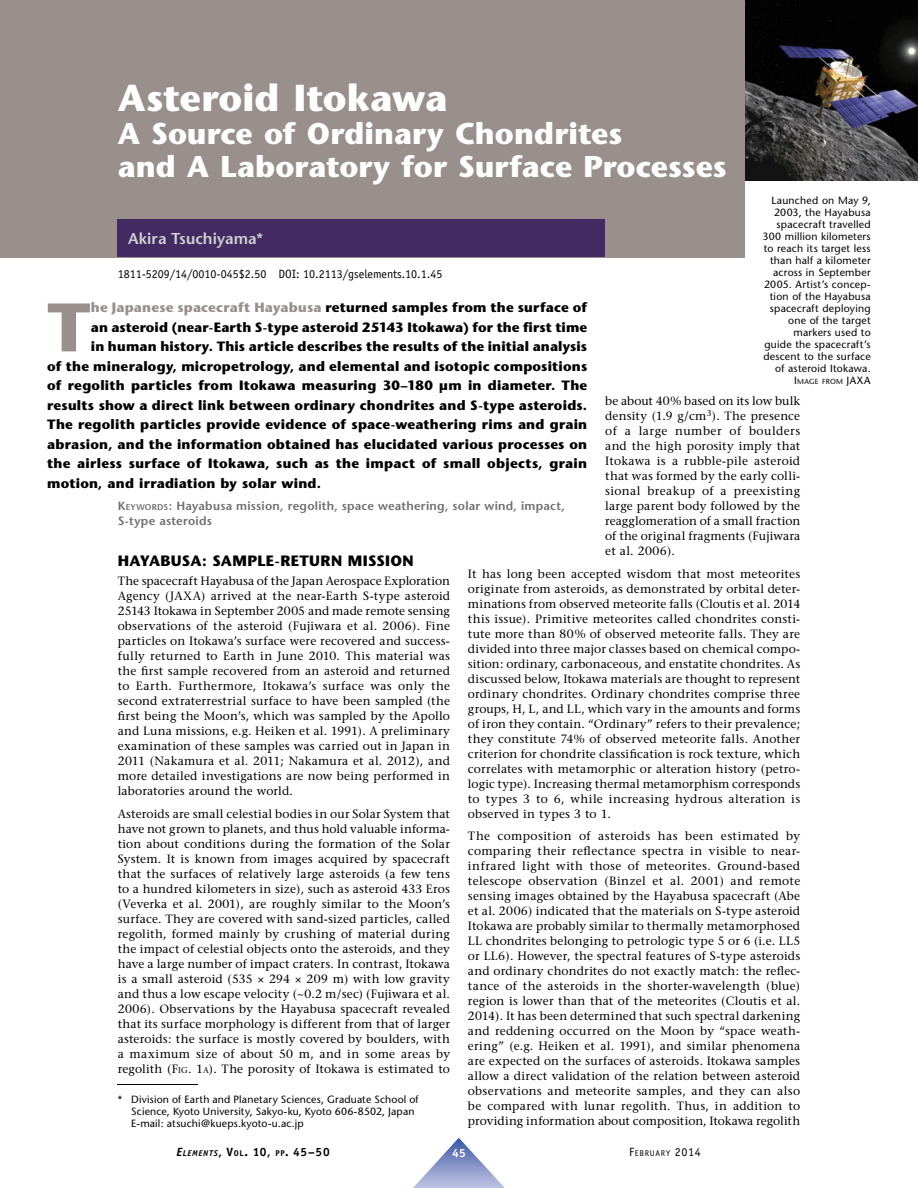
<style>
.page{position:relative;width:918px;height:1188px;background:#fff}
.page>*{position:absolute;margin:0;border:0;box-sizing:border-box;transform-origin:0 0}
.t1{font:700 68.4px "Stone Sans";color:#998f8c}
.t2{font:700 37.5px "Stone Sans";letter-spacing:-.005em;color:#fff}
.t3{font:700 30px/33px "Stone Sans";letter-spacing:.005em;color:#fff}
.t4{font:600 15.75px "Stone Sans";letter-spacing:.005em;color:#d0d1d3}
.t5{font:700 15px "Stone Sans";letter-spacing:.02em;color:#000}
.t6{font:700 13.5px "Stone Sans";letter-spacing:.015em;color:#000}
.t7{font:12px/15px "Stone Serif";letter-spacing:.015em;color:#000;text-align:justify}
.t8{font:600 12px/15px "Stone Sans";letter-spacing:.02em;color:#6d6e70}
.t9{font:12px "Officina Sans";color:#000}
.t10{font:700 12px "Officina Sans";color:#000}
.t11{font:700 12px "Officina Sans";color:#fff}
.t12{font:10.5px/12px "Stone Sans";letter-spacing:.02em;color:#000}
.t13{font:8.4px "Officina Sans";letter-spacing:.08em;color:#000}
.t14{font:7.35px "Stone Sans";letter-spacing:.035em;color:#000}
.s1{font-size:10.5px}
.s2{color:#998f8c}
.s3{font-size:8.4px}
.s4{font-style:italic}
.s5{font-style:italic;font-size:8.4px}
.s6{font-size:12px}
</style>
<div class="page">
<svg style="left:413px;top:1138px;width:92px;height:50px"></svg>
<img style="left:745px;top:0;width:173px;height:181px">
<div style="left:0;top:0;width:745px;height:257px;background:#998f8c"></div>
<div style="left:118px;top:220px;width:487px;height:37px;background:#442a62"></div>
<hr style="left:118px;top:1085px;width:80px;height:1px;background:#000">
<h2 class="t2" style="left:118px;top:84px;width:331px">Asteroid Itokawa</h2>
<h3 class="t3" style="left:118px;top:121px;width:611px">A Source of Ordinary Chondrites<br>and A Laboratory for Surface Processes</h3>
<p class="t12" style="left:762px;top:195px;width:110px;text-align:right">Launched on May 9,<br>2003, the Hayabusa spacecraft travelled<br>300 million kilometers to reach its target less than half a kilometer across in September<br>2005. Artist’s concep&shy;tion of the Hayabusa spacecraft deploying one of the target markers used to<br>guide the spacecraft’s descent to the surface of asteroid Itokawa.</p>
<p class="t14" style="left:794px;top:378px;width:78px"><span class="s1">I</span>MAGE FROM <span class="s1">JAXA</span></p>
<h3 class="t4" style="left:128px;top:233px;width:136px">Akira Tsuchiyama*</h3>
<p class="t9" style="left:118px;top:270px;width:326px">1811-5209/14/0010-045$2.50 DOI: 10.2113/gselements.10.1.45</p>
<h1 class="t1" style="left:47px;top:301px;width:45px">T</h1>
<p class="t6" style="left:91px;top:302px;width:498px"><span class="s2">he Japanese spacecraft Hayabusa</span> returned samples from the surface of</p>
<p class="t6" style="left:91px;top:322px;width:498px">an asteroid (near-Earth S-type asteroid 25143 Itokawa) for the first time</p>
<p class="t6" style="left:91px;top:341px;width:498px">in human history. This article describes the results of the initial analysis</p>
<p class="t6" style="left:47px;top:361px;width:542px">of the mineralogy, micropetrology, and elemental and isotopic compositions</p>
<p class="t6" style="left:47px;top:380px;width:542px">of regolith particles from Itokawa measuring 30–180 µm in diameter. The</p>
<p class="t6" style="left:47px;top:400px;width:541px">results show a direct link between ordinary chondrites and S-type asteroids.</p>
<p class="t6" style="left:47px;top:419px;width:542px">The regolith particles provide evidence of space-weathering rims and grain</p>
<p class="t6" style="left:47px;top:439px;width:541px">abrasion, and the information obtained has elucidated various processes on</p>
<p class="t6" style="left:47px;top:458px;width:541px">the airless surface of Itokawa, such as the impact of small objects, grain</p>
<p class="t6" style="left:47px;top:478px;width:275px">motion, and irradiation by solar wind.</p>
<p class="t8" style="left:118px;top:500px;width:449px">K<span class="s3">EYWORDS</span>: Hayabusa mission, regolith, space weathering, solar wind, impact,<br>S-type asteroids</p>
<p class="t7" style="left:605px;top:395px;width:197px">be about 40% based on its low bulk density (1.9 g/cm<sup>3</sup>). The presence of a large number of boulders and the high porosity imply that Itokawa is a rubble-pile asteroid that was formed by the early colli&shy;sional breakup of a preexisting large parent body followed by the reagglomeration of a small fraction of the original fragments (Fujiwara et al. 2006).</p>
<p class="t7" style="left:468px;top:567px;width:334px">It has long been accepted wisdom that most meteorites originate from asteroids, as demonstrated by orbital deter&shy;minations from observed meteorite falls (Cloutis et al. 2014 this issue). Primitive meteorites called chondrites consti&shy;tute more than 80% of observed meteorite falls. They are divided into three major classes based on chemical compo&shy;sition: ordinary, carbonaceous, and enstatite chondrites. As discussed below, Itokawa materials are thought to represent ordinary chondrites. Ordinary chondrites comprise three groups, H, L, and LL, which vary in the amounts and forms of iron they contain. “Ordinary” refers to their prevalence; they constitute 74% of observed meteorite falls. Another criterion for chondrite classification is rock texture, which correlates with metamorphic or alteration history (petro&shy;logic type). Increasing thermal metamorphism corresponds to types 3 to 6, while increasing hydrous alteration is observed in types 3 to 1.</p>
<p class="t7" style="left:468px;top:830px;width:334px">The composition of asteroids has been estimated by comparing their reflectance spectra in visible to near&shy;infrared light with those of meteorites. Ground-based telescope observation (Binzel et al. 2001) and remote sensing images obtained by the Hayabusa spacecraft (Abe et al. 2006) indicated that the materials on S-type asteroid Itokawa are probably similar to thermally metamorphosed LL chondrites belonging to petrologic type 5 or 6 (i.e. LL5 or LL6). However, the spectral features of S-type asteroids and ordinary chondrites do not exactly match: the reflec&shy;tance of the asteroids in the shorter-wavelength (blue) region is lower than that of the meteorites (Cloutis et al.<br>2014). It has been determined that such spectral darkening and reddening occurred on the Moon by “space weath&shy;ering” (e.g. Heiken et al. 1991), and similar phenomena are expected on the surfaces of asteroids. Itokawa samples allow a direct validation of the relation between asteroid observations and meteorite samples, and they can also be compared with lunar regolith. Thus, in addition to providing information about composition, Itokawa regolith</p>
<p class="t5" style="left:118px;top:555px;width:297px">HAYABUSA: SAMPLE-RETURN MISSION</p>
<p class="t7" style="left:118px;top:575px;width:334px">The spacecraft Hayabusa of the Japan Aerospace Exploration Agency (JAXA) arrived at the near-Earth S-type asteroid 25143 Itokawa in September 2005 and made remote sensing observations of the asteroid (Fujiwara et al. 2006). Fine particles on Itokawa’s surface were recovered and success&shy;fully returned to Earth in June 2010. This material was the first sample recovered from an asteroid and returned to Earth. Furthermore, Itokawa’s surface was only the second extraterrestrial surface to have been sampled (the first being the Moon’s, which was sampled by the Apollo and Luna missions, e.g. Heiken et al. 1991). A preliminary examination of these samples was carried out in Japan in 2011 (Nakamura et al. 2011; Nakamura et al. 2012), and more detailed investigations are now being performed in laboratories around the world.</p>
<p class="t7" style="left:118px;top:807px;width:334px">Asteroids are small celestial bodies in our Solar System that have not grown to planets, and thus hold valuable informa&shy;tion about conditions during the formation of the Solar System. It is known from images acquired by spacecraft that the surfaces of relatively large asteroids (a few tens to a hundred kilometers in size), such as asteroid 433 Eros (Veverka et al. 2001), are roughly similar to the Moon’s surface. They are covered with sand-sized particles, called regolith, formed mainly by crushing of material during the impact of celestial objects onto the asteroids, and they have a large number of impact craters. In contrast, Itokawa is a small asteroid (535 × 294 × 209 m) with low gravity and thus a low escape velocity (~0.2 m/sec) (Fujiwara et al.<br>2006). Observations by the Hayabusa spacecraft revealed that its surface morphology is different from that of larger asteroids: the surface is mostly covered by boulders, with a maximum size of about 50 m, and in some areas by regolith (F<span class="s3">IG</span>. 1<span class="s3">A</span>). The porosity of Itokawa is estimated to</p>
<p class="t12" style="left:131px;top:1095px;width:289px;text-indent:-13px">* Division of Earth and Planetary Sciences, Graduate School of<br>Science, Kyoto University, Sakyo-ku, Kyoto 606-8502, Japan<br>E-mail: atsuchi@kueps.kyoto-u.ac.jp</p>
<p class="t10" style="left:177px;top:1147px;width:155px"><span class="s4">E</span><span class="s5">LEMENTS</span>, V<span class="s3">OL</span>. 10, <span class="s3">PP</span>. 45–50</p>
<p class="t11" style="left:452px;top:1149px;width:15px">45</p>
<p class="t13" style="left:629px;top:1150px;width:73px"><span class="s6">F</span>EBRUARY <span class="s6">2014</span></p>
</div>
